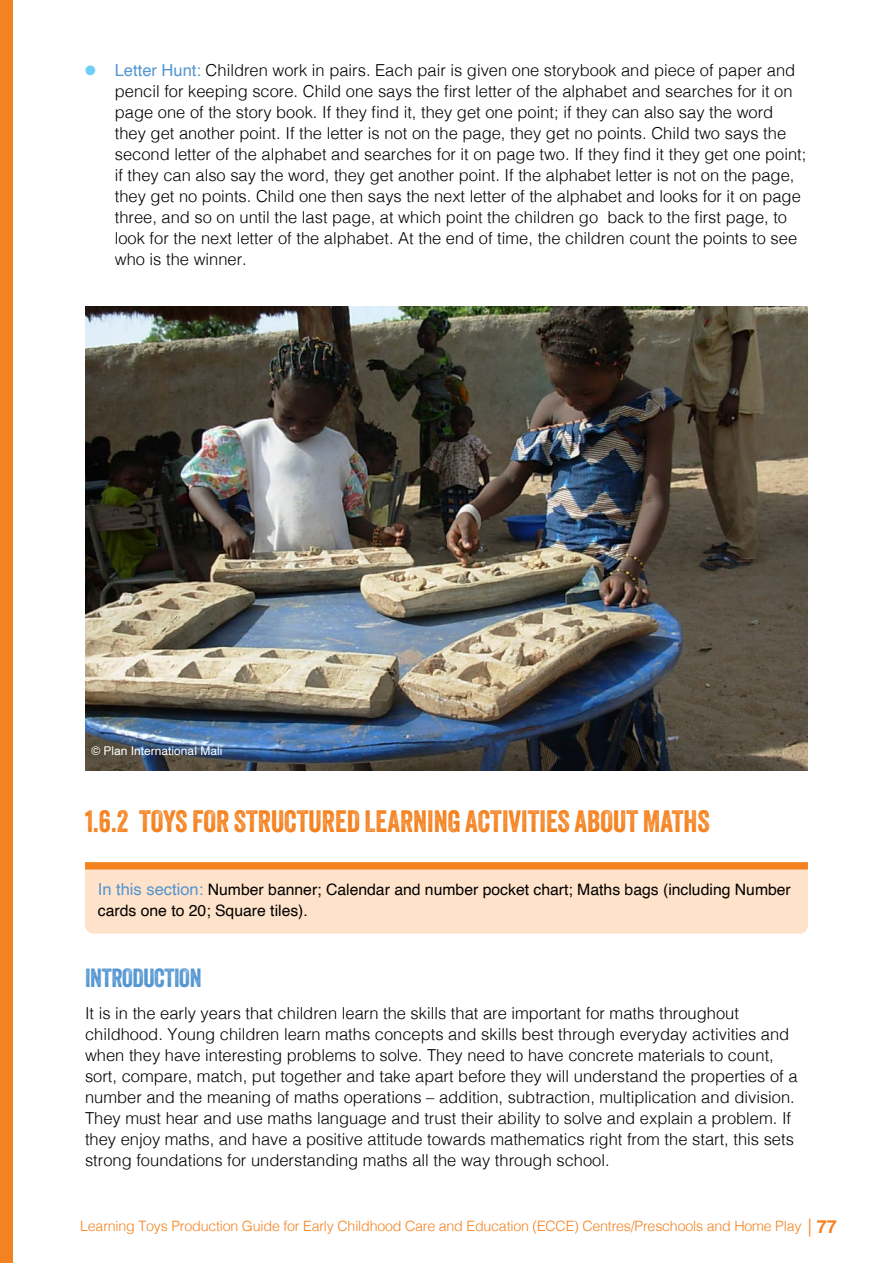
<style>
.page{position:relative;width:893px;height:1263px;background:#fff}
.page>*{position:absolute;margin:0;border:0;box-sizing:border-box;transform-origin:0 0}
.Heading_2{font:30px "Veneer";color:#f58220}
._2024_-_heading_4_-_blue_veneer{font:25.5px "Veneer";letter-spacing:-.015em;color:#5395d0}
.body_text{font:300 16.5px/21px "Helvetica";color:#000}
.box_top_line{font:15.75px/21px "Helvetica";color:#000}
.t1{font:300 14.25px "Helvetica";letter-spacing:-.015em;color:#f58220}
.table_numbered{font:12px "Helvetica";color:#fff}
.s1{color:#6dcff6}
.s2{font-weight:400;color:#5395d0}
.s3{font-size:16.5px;color:#5395d0}
.s4{font-size:18px}
.s5{font-weight:700;font-size:18px}
</style>
<div class="page">
<div style="left:0;top:0;width:13px;height:1263px;background:#f58220"></div>
<div style="left:85px;top:870px;width:723px;height:64px;background:#fee2c9"></div>
<div style="left:85px;top:862px;width:723px;height:8px;background:#f58220"></div>
<img style="left:85px;top:307px;width:723px;height:463px">
<p class="body_text" style="left:115px;top:59px;width:693px;text-indent:-30px"><span class="s1">●</span> <span class="s2">Letter Hunt:</span> Children work in pairs. Each pair is given one storybook and piece of paper and pencil for keeping score. Child one says the first letter of the alphabet and searches for it on page one of the story book. If they find it, they get one point; if they can also say the word they get another point. If the letter is not on the page, they get no points. Child two says the second letter of the alphabet and searches for it on page two. If they find it they get one point; if they can also say the word, they get another point. If the alphabet letter is not on the page, they get no points. Child one then says the next letter of the alphabet and looks for it on page three, and so on until the last page, at which point the children go back to the first page, to look for the next letter of the alphabet. At the end of time, the children count the points to see who is the winner.</p>
<p class="table_numbered" style="left:91px;top:741px;width:132px">© Plan International Mali</p>
<p class="Heading_2" style="left:85px;top:803px;width:626px">1.6.2 TOYS FOR STRUCTURED LEARNING ACTIVITIES ABOUT MATHS</p>
<p class="box_top_line" style="left:98px;top:880px;width:695px"><span class="s3">In this section:</span> Number banner; Calendar and number pocket chart; Maths bags (including Number cards one to 20; Square tiles).</p>
<p class="_2024_-_heading_4_-_blue_veneer" style="left:85px;top:962px;width:118px">INTRODUCTION</p>
<p class="body_text" style="left:85px;top:1001px;width:714px">It is in the early years that children learn the skills that are important for maths throughout childhood. Young children learn maths concepts and skills best through everyday activities and when they have interesting problems to solve. They need to have concrete materials to count, sort, compare, match, put together and take apart before they will understand the properties of a number and the meaning of maths operations – addition, subtraction, multiplication and division.<br>They must hear and use maths language and trust their ability to solve and explain a problem. If they enjoy maths, and have a positive attitude towards mathematics right from the start, this sets strong foundations for understanding maths all the way through school.</p>
<p class="t1" style="left:80px;top:1213px;width:758px">Learning Toys Production Guide for Early Childhood Care and Education (ECCE) Centres/Preschools and Home Play <span class="s4">|</span> <span class="s5">77</span></p>
</div>
